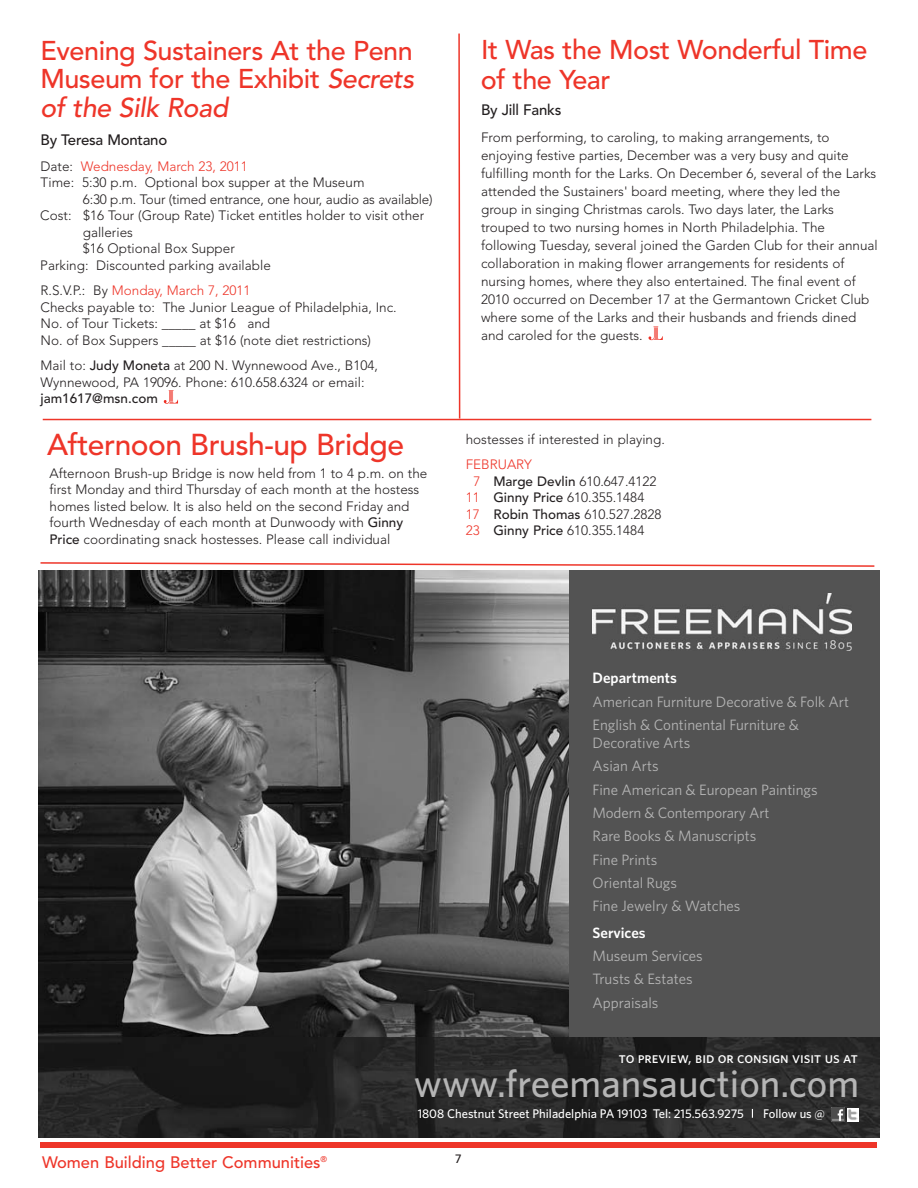
<style>
.page{position:relative;width:918px;height:1188px;background:#fff}
.page>*{position:absolute;margin:0;border:0;box-sizing:border-box;transform-origin:0 0}
.t1{font:39px "Whitney Medium+RKJIER";color:#b5b5b5}
.t2{font:500 30px "Avenir";letter-spacing:-.015em;color:#ee3529}
.t3{font:500 27px/28.5px "Avenir";letter-spacing:-.015em;color:#ee3529;text-align:justify}
.t4{font:500 16.5px "Avenir";color:#ee3529}
.t5{font:15.3px "Whitney Medium SC+PETUMN";color:#fff}
.t6{font:15px/23.2px "Whitney Book+LBLEGO";color:#b5b5b5}
.t7{font:500 15px "Avenir";letter-spacing:-.015em;color:#231f20}
.t8{font:15px "Whitney Semibold+NEWDJK";color:#fff}
.t9{font:300 13.5px/18px "Avenir";color:#231f20}
.t10{font:300 13.5px "Avenir";color:#ee3529}
.t11{font:500 13.5px "Avenir";color:#231f20}
.t12{font:12.6px "Whitney Medium+RKJIER";color:#fff}
.t13{font:500 12px "Avenir";color:#231f20}
.s1{font-style:italic}
.s2{color:#231f20}
.s3{color:#ee3529}
.s4{font-weight:500}
</style>
<div class="page">
<div style="left:40px;top:1142px;width:837px;height:6px;background:#ee3529"></div>
<svg style="left:164px;top:390px;width:14px;height:14px"></svg>
<svg style="left:458px;top:33px;width:3px;height:386px"></svg>
<hr style="left:43px;top:419px;width:828px;height:1px;background:#ee3529">
<svg style="left:649px;top:327px;width:14px;height:13px"></svg>
<img style="left:39px;top:571px;width:530px;height:467px">
<div style="left:569px;top:570px;width:310px;height:468px;background:#535353"></div>
<img style="left:593px;top:593px;width:259px;height:57px">
<img style="left:39px;top:1038px;width:840px;height:99px">
<img style="left:831px;top:1108px;width:14px;height:13px">
<div style="left:847px;top:1108px;width:12px;height:13px;background:#fff"></div>
<svg style="left:848px;top:1109px;width:9px;height:11px"></svg>
<svg style="left:40px;top:562px;width:835px;height:5px"></svg>
<h3 class="t3" style="left:40px;top:38px;width:375px">Evening Sustainers At the Penn Museum for the Exhibit <span class="s1">Secrets of the Silk Road</span></h3>
<p class="t7" style="left:40px;top:134px;width:128px">By Teresa Montano</p>
<p class="t10" style="left:40px;top:161px;width:209px"><span class="s2">Date:</span> Wednesday, March 23, 2011</p>
<p class="t9" style="left:41px;top:175px;width:325px">Time: 5:30 p.m. Optional box supper at the Museum</p>
<p class="t9" style="left:83px;top:191px;width:351px">6:30 p.m. Tour (timed entrance, one hour, audio as available)</p>
<p class="t9" style="left:40px;top:208px;width:385px">Cost: $16 Tour (Group Rate) Ticket entitles holder to visit other</p>
<p class="t9" style="left:83px;top:224px;width:52px">galleries</p>
<p class="t9" style="left:83px;top:241px;width:154px">$16 Optional Box Supper</p>
<p class="t9" style="left:40px;top:257px;width:232px">Parking: Discounted parking available</p>
<p class="t9" style="left:41px;top:283px;width:358px;line-height:16.5px">R.S.V.P.: By <span class="s3">Monday, March 7, 2011<br></span>Checks payable to: The Junior League of Philadelphia, Inc.<br>No. of Tour Tickets: _____ at $16 and<br>No. of Box Suppers _____ at $16 (note diet restrictions)</p>
<p class="t9" style="left:41px;top:358px;width:339px;line-height:16.5px">Mail to: <span class="s4">Judy Moneta</span> at 200 N. Wynnewood Ave., B104,<br>Wynnewood, PA 19096. Phone: 610.658.6324 or email:</p>
<p class="t11" style="left:41px;top:393px;width:119px">jam1617@msn.com</p>
<h2 class="t2" style="left:47px;top:432px;width:358px">Afternoon Brush-up Bridge</h2>
<p class="t9" style="left:50px;top:466px;width:379px;line-height:16.5px">Afternoon Brush-up Bridge is now held from 1 to 4 p.m. on the first Monday and third Thursday of each month at the hostess homes listed below. It is also held on the second Friday and fourth Wednesday of each month at Dunwoody with <span class="s4">Ginny Price</span> coordinating snack hostesses. Please call individual</p>
<h3 class="t3" style="left:481px;top:37px;width:388px;line-height:30px">It Was the Most Wonderful Time of the Year</h3>
<p class="t7" style="left:481px;top:103px;width:82px">By Jill Fanks</p>
<p class="t9" style="left:481px;top:129px;width:398px">From performing, to caroling, to making arrangements, to enjoying festive parties, December was a very busy and quite fulfilling month for the Larks. On December 6, several of the Larks attended the Sustainers' board meeting, where they led the group in singing Christmas carols. Two days later, the Larks trouped to two nursing homes in North Philadelphia. The following Tuesday, several joined the Garden Club for their annual collaboration in making flower arrangements for residents of nursing homes, where they also entertained. The final event of 2010 occurred on December 17 at the Germantown Cricket Club where some of the Larks and their husbands and friends dined and caroled for the guests.</p>
<p class="t9" style="left:466px;top:431px;width:201px">hostesses if interested in playing.</p>
<p class="t10" style="left:466px;top:459px;width:68px">FEBRUARY</p>
<p class="t9" style="left:473px;top:473px;width:185px"><span class="s3">7</span> <span class="s4">Marge Devlin</span> 610.647.4122</p>
<p class="t9" style="left:466px;top:490px;width:180px"><span class="s3">11</span> <span class="s4">Ginny Price</span> 610.355.1484</p>
<p class="t9" style="left:466px;top:506px;width:197px"><span class="s3">17</span> <span class="s4">Robin Thomas</span> 610.527.2828</p>
<p class="t9" style="left:466px;top:523px;width:180px"><span class="s3">23</span> <span class="s4">Ginny Price</span> 610.355.1484</p>
<p class="t8" style="left:593px;top:669px;width:86px">Departments</p>
<p class="t6" style="left:593px;top:690px;width:258px">American Furniture Decorative &amp; Folk Art<br>English &amp; Continental Furniture &amp;</p>
<p class="t6" style="left:593px;top:731px;width:227px">Decorative Arts<br>Asian Arts<br>Fine American &amp; European Paintings<br>Modern &amp; Contemporary Art<br>Rare Books &amp; Manuscripts<br>Fine Prints<br>Oriental Rugs<br>Fine Jewelry &amp; Watches</p>
<p class="t8" style="left:593px;top:924px;width:55px">Services</p>
<p class="t6" style="left:593px;top:944px;width:112px">Museum Services<br>Trusts &amp; Estates<br>Appraisals</p>
<p class="t5" style="left:619px;top:1049px;width:241px">to preview, bid or consign visit us at</p>
<h1 class="t1" style="left:414px;top:1060px;width:447px">www.freemansauction.com</h1>
<p class="t12" style="left:418px;top:1106px;width:328px">1808 Chestnut Street Philadelphia PA 19103 Tel: 215.563.9275</p>
<p class="t12" style="left:763px;top:1106px;width:63px">Follow us @</p>
<p class="t4" style="left:42px;top:1156px;width:287px">Women Building Better Communities<sup>®</sup></p>
<p class="t13" style="left:455px;top:1154px;width:8px">7</p>
</div>
